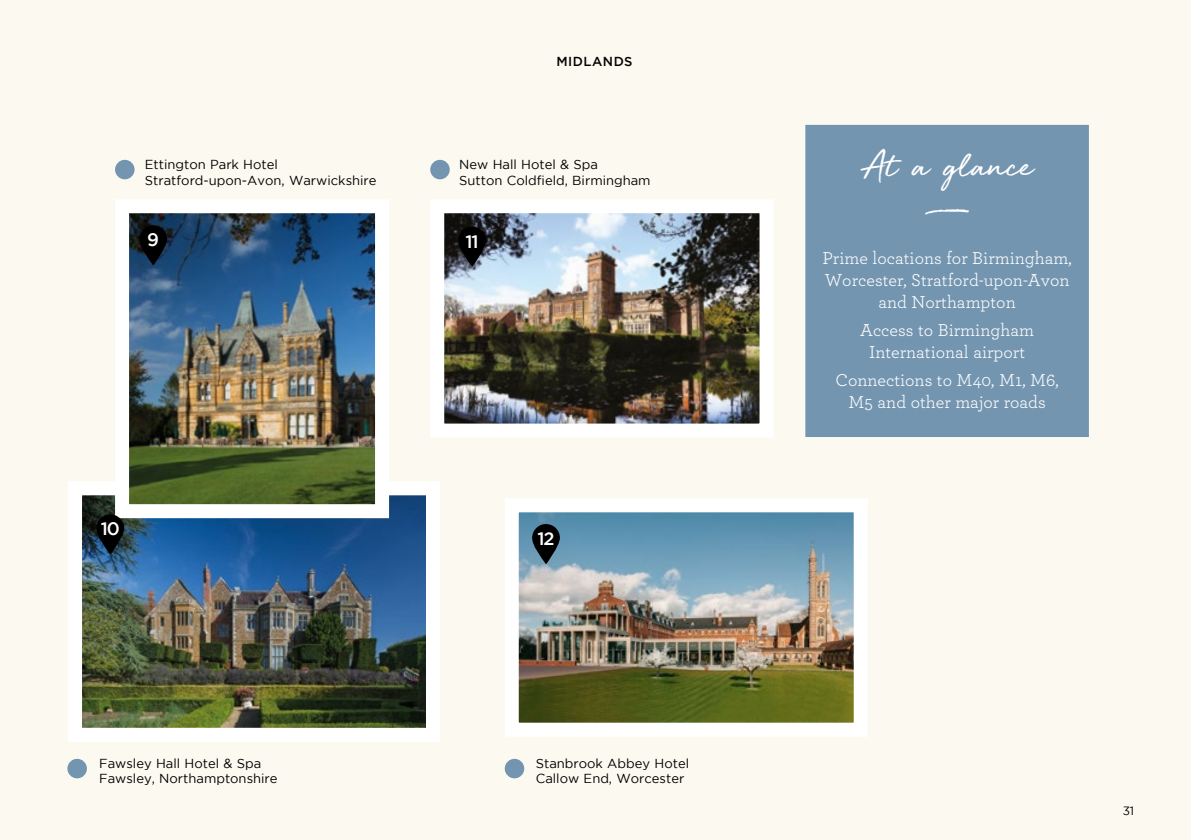
<style>
.page{position:relative;width:1191px;height:840px;background:#fff}
.page>*{position:absolute;margin:0;border:0;box-sizing:border-box;transform-origin:0 0}
.t1{font:39px "Golden Plains";color:#fff}
.t2{font:18px/22px "Archer Pro";color:#fff;text-align:center}
.t3{font:500 18px "Gotham";color:#fff}
.t4{font:13px/15.6px "Gotham";color:#000}
.t5{font:500 13px "Gotham";letter-spacing:.04em;color:#000}
.t6{font:12px "Gotham";color:#000}
</style>
<div class="page">
<div style="left:0;top:0;width:1191px;height:839px;background:#fcfaf0"></div>
<img style="left:83px;top:496px;width:342px;height:230px">
<div style="left:68px;top:481px;width:372px;height:260px;border:14px solid #fff"></div>
<img style="left:520px;top:513px;width:332px;height:208px">
<div style="left:505px;top:498px;width:362px;height:238px;border:14px solid #fff"></div>
<img style="left:130px;top:214px;width:244px;height:289px">
<div style="left:115px;top:199px;width:274px;height:319px;border:14px solid #fff"></div>
<img style="left:445px;top:214px;width:313px;height:208px">
<div style="left:430px;top:199px;width:343px;height:238px;border:14px solid #fff"></div>
<svg style="left:458px;top:226px;width:28px;height:41px"></svg>
<svg style="left:96px;top:514px;width:28px;height:40px"></svg>
<svg style="left:532px;top:523px;width:28px;height:41px"></svg>
<svg style="left:139px;top:225px;width:28px;height:40px"></svg>
<div style="left:805px;top:125px;width:284px;height:312px;background:#7495b0"></div>
<div style="left:115px;top:160px;width:20px;height:19px;background:#7495b0;border-radius:50%"></div>
<div style="left:67px;top:758px;width:20px;height:19px;background:#7495b0;border-radius:50%"></div>
<div style="left:430px;top:160px;width:20px;height:19px;background:#7495b0;border-radius:50%"></div>
<div style="left:505px;top:758px;width:19px;height:19px;background:#7495b0;border-radius:50%"></div>
<svg style="left:925px;top:209px;width:44px;height:6px"></svg>
<p class="t5" style="left:556px;top:54px;width:78px">MIDLANDS</p>
<p class="t4" style="left:145px;top:156px;width:233px">Ettington Park Hotel<br>Stratford-upon-Avon, Warwickshire</p>
<p class="t4" style="left:459px;top:156px;width:193px">New Hall Hotel &amp; Spa<br>Sutton Coldfield, Birmingham</p>
<h1 class="t1" style="left:861px;top:139px;width:174px">At a glance</h1>
<h2 class="t3" style="left:147px;top:229px;width:13px">9</h2>
<h2 class="t3" style="left:465px;top:231px;width:15px">11</h2>
<h2 class="t2" style="left:822px;top:246px;width:251px">Prime locations for Birmingham,<br>Worcester, Stratford-upon-Avon and Northampton</h2>
<h2 class="t2" style="left:860px;top:318px;width:175px">Access to Birmingham<br>International airport</h2>
<h2 class="t2" style="left:835px;top:367px;width:225px">Connections to M40, M1, M6,<br>M5 and other major roads</h2>
<h2 class="t3" style="left:101px;top:518px;width:21px">10</h2>
<h2 class="t3" style="left:537px;top:528px;width:19px">12</h2>
<p class="t4" style="left:99px;top:754px;width:180px">Fawsley Hall Hotel &amp; Spa<br>Fawsley, Northamptonshire</p>
<p class="t4" style="left:536px;top:754px;width:155px">Stanbrook Abbey Hotel<br>Callow End, Worcester</p>
<p class="t6" style="left:1122px;top:803px;width:13px">31</p>
</div>
